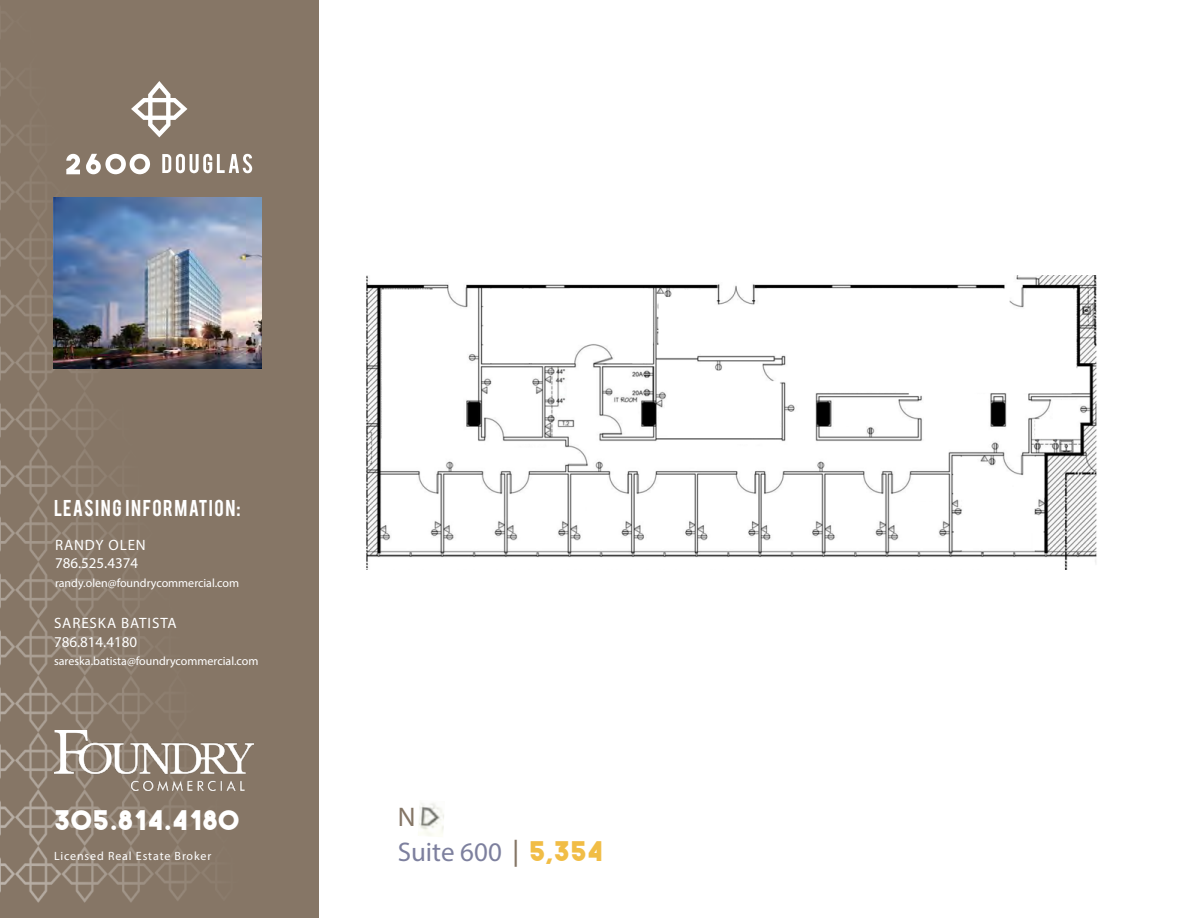
<style>
.page{position:relative;width:1188px;height:918px;background:#fff}
.page>*{position:absolute;margin:0;border:0;box-sizing:border-box;transform-origin:0 0}
.t1{font:27px "Myriad Pro";color:#7d809e}
.t2{font:27px "The Bold Font";letter-spacing:.06em;color:#fff}
.t3{font:27px "Myriad Pro";color:#857666}
.t4{font:18px "Bebas";letter-spacing:.08em;color:#fff}
.t5{font:15px/18.3px "Myriad Pro";letter-spacing:.06em;color:#fff}
.t6{font:15px/18.3px "Myriad Pro";letter-spacing:.03em;color:#fff}
.t7{font:12px "Myriad Pro";color:#fff}
.t8{font:12px "Myriad Pro";letter-spacing:.07em;color:#fff}
.s1{font-family:"Futura Std";color:#857666}
.s2{font-family:"The Bold Font";color:#f1bd46}
</style>
<div class="page">
<img style="left:0;top:0;width:319px;height:918px">
<img style="left:419px;top:803px;width:25px;height:33px">
<img style="left:53px;top:198px;width:208px;height:170px">
<svg style="left:131px;top:81px;width:56px;height:56px"></svg>
<svg style="left:66px;top:154px;width:14px;height:20px"></svg>
<svg style="left:86px;top:154px;width:64px;height:20px"></svg>
<svg style="left:162px;top:154px;width:90px;height:19px"></svg>
<img style="left:54px;top:730px;width:199px;height:61px">
<img style="left:366px;top:275px;width:731px;height:294px">
<h2 class="t4" style="left:54px;top:495px;width:188px">LEASING INFORMATION:</h2>
<p class="t6" style="left:55px;top:535px;width:92px">RANDY OLEN<br>786.525.4374</p>
<p class="t7" style="left:55px;top:575px;width:186px">randy.olen@foundrycommercial.com</p>
<p class="t5" style="left:54px;top:614px;width:124px">SARESKA BATISTA<br>786.814.4180</p>
<p class="t7" style="left:54px;top:654px;width:206px">sareska.batista@foundrycommercial.com</p>
<h1 class="t2" style="left:54px;top:804px;width:186px">305.814.4180</h1>
<p class="t8" style="left:54px;top:849px;width:159px">Licensed Real Estate Broker</p>
<h1 class="t3" style="left:398px;top:801px;width:19px">N</h1>
<h1 class="t1" style="left:398px;top:835px;width:206px">Suite 600 <span class="s1">|</span> <span class="s2">5,354</span></h1>
</div>
